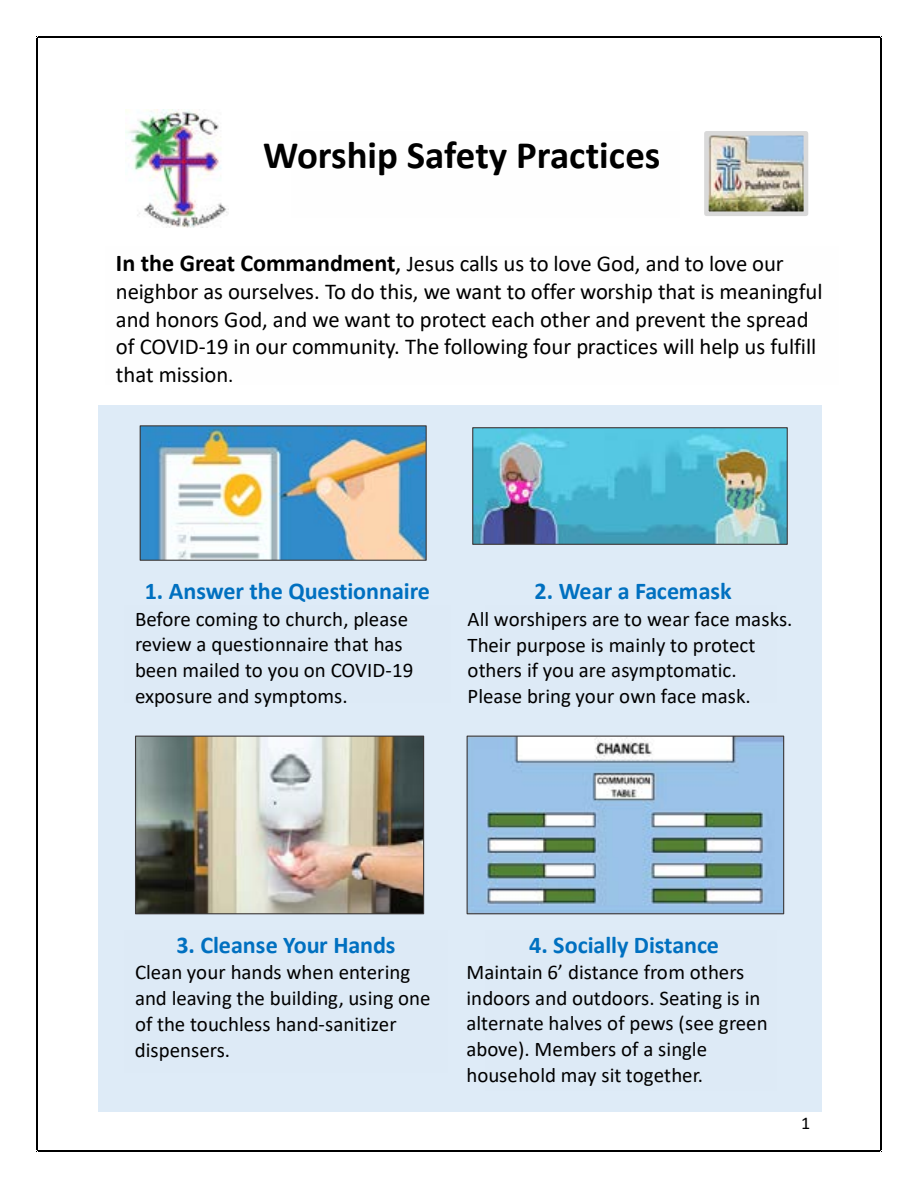
<style>
.page{position:relative;width:918px;height:1188px;background:#fff}
.page>*{position:absolute;margin:0;border:0;box-sizing:border-box;transform-origin:0 0}
.t1{font:700 38.85px "Calibri";letter-spacing:-.005em;color:#000}
.t2{font:700 24.15px "Calibri";letter-spacing:-.005em;color:#0070c0}
.t3{font:22.65px/27.6px "Calibri";letter-spacing:-.005em;color:#000}
.t4{font:20.85px/25.8px "Calibri";color:#000}
.t5{font:18px "Calibri";color:#000}
.s1{font-weight:700;font-size:24.15px}
.s2{font-size:25.5px}
.s3{font-size:20.85px}
</style>
<div class="page">
<div style="left:98px;top:406px;width:723px;height:706px;background:#deebf7"></div>
<img style="left:126px;top:110px;width:102px;height:118px">
<img style="left:709px;top:136px;width:94px;height:75px">
<div style="left:704px;top:131px;width:104px;height:85px;border:4px solid #d9d9d9"></div>
<img style="left:137px;top:738px;width:285px;height:174px">
<div style="left:135px;top:736px;width:289px;height:178px;border:1px solid #3b3838"></div>
<img style="left:474px;top:429px;width:312px;height:114px">
<div style="left:472px;top:427px;width:316px;height:118px;border:1px solid #3b3838"></div>
<img style="left:142px;top:427px;width:283px;height:132px">
<div style="left:140px;top:425px;width:287px;height:136px;border:1px solid #3b3838"></div>
<img style="left:469px;top:738px;width:313px;height:174px">
<div style="left:467px;top:736px;width:317px;height:178px;border:1px solid #3b3838"></div>
<hr style="left:38px;top:36px;width:842px;height:1px;background:#000">
<hr style="left:38px;top:37px;width:842px;height:1px;background:#000">
<hr style="left:36px;top:38px;width:1px;height:1112px;background:#000">
<hr style="left:37px;top:38px;width:1px;height:1112px;background:#000">
<hr style="left:880px;top:38px;width:1px;height:1112px;background:#000">
<hr style="left:38px;top:1150px;width:842px;height:1px;background:#000">
<h1 class="t1" style="left:263px;top:128px;width:399px">Worship Safety Practices</h1>
<p class="t3" style="left:116px;top:249px;width:708px"><span class="s1">In the Great Commandment</span><span class="s2">,</span> Jesus calls us to love God, and to love our neighbor as ourselves. To do this, we want to offer worship that is meaningful and honors God, and we want to protect each other and prevent the spread of COVID-19 in our community. The following four practices will help us fulfill that mission<span class="s3">.</span></p>
<p class="t2" style="left:145px;top:574px;width:287px">1. Answer the Questionnaire</p>
<p class="t4" style="left:135px;top:605px;width:280px">Before coming to church, please review a questionnaire that has been mailed to you on COVID-19 exposure and symptoms.</p>
<p class="t2" style="left:535px;top:574px;width:199px">2. Wear a Facemask</p>
<p class="t4" style="left:468px;top:605px;width:326px">All worshipers are to wear face masks.<br>Their purpose is mainly to protect others if you are asymptomatic.<br>Please bring your own face mask.</p>
<p class="t2" style="left:176px;top:928px;width:221px">3. Cleanse Your Hands</p>
<p class="t4" style="left:135px;top:959px;width:297px">Clean your hands when entering and leaving the building, using one of the touchless hand-sanitizer dispensers.</p>
<p class="t2" style="left:529px;top:928px;width:191px">4. Socially Distance</p>
<p class="t4" style="left:467px;top:959px;width:303px">Maintain 6’ distance from others indoors and outdoors. Seating is in alternate halves of pews (see green above). Members of a single household may sit together.</p>
<p class="t5" style="left:801px;top:1111px;width:11px">1</p>
</div>
